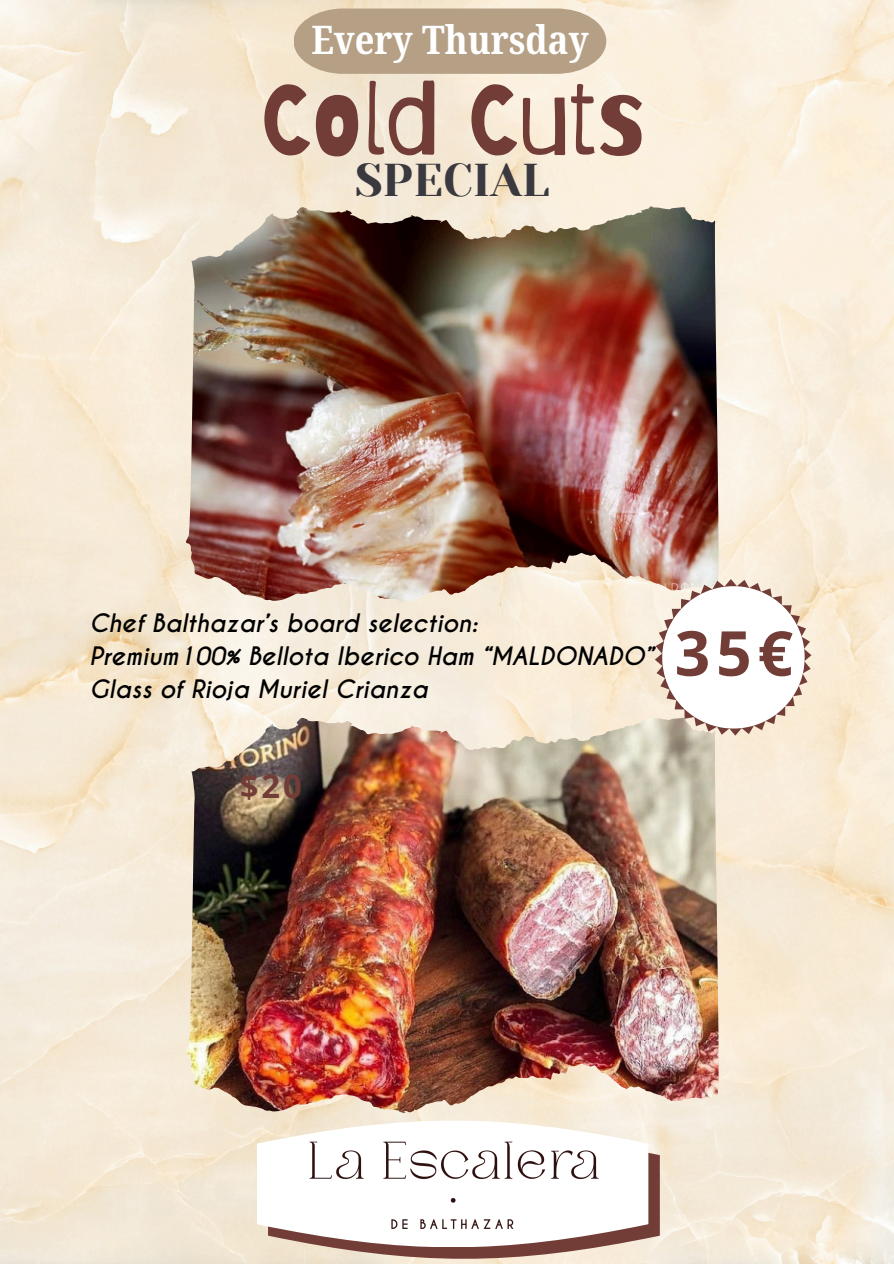
<style>
.page{position:relative;width:894px;height:1264px;background:#fff}
.page>*{position:absolute;margin:0;border:0;box-sizing:border-box;transform-origin:0 0}
.t1{font:99.3px "Barriecito";color:#723d37}
.t2{font:700 62.1px "Open Sans Hebrew";color:#723d37}
.t3{font:45.75px "Yeseva One";color:#3a393f}
.t4{font:700 39.45px "Noto Serif Ethiopic Condensed";color:#fff}
.t5{font:700 32.55px "Open Sans Hebrew";color:#723d37}
.t6{font:italic 700 23.85px "Caviar Dreams";color:#000}
</style>
<div class="page">
<img style="left:0;top:0;width:893px;height:1263px">
<img style="left:309px;top:717px;width:409px;height:350px">
<img style="left:309px;top:207px;width:409px;height:349px">
<svg style="left:268px;top:1132px;width:391px;height:126px;background:#af8e82"></svg>
<svg style="left:256px;top:1120px;width:392px;height:127px"></svg>
<svg style="left:654px;top:579px;width:157px;height:156px"></svg>
<img style="left:288px;top:1134px;width:323px;height:100px">
<svg style="left:293px;top:9px;width:313px;height:65px;background:#b9a58b"></svg>
<h5 class="t4" style="left:311px;top:12px;width:279px">Every Thursday</h5>
<p class="t1" style="left:260px;top:59px;width:386px">Cold Cuts</p>
<p class="t3" style="left:355px;top:154px;width:196px">SPECIAL</p>
<p class="t6" style="left:89px;top:609px;width:389px">Chef Balthazar’s board selection:</p>
<p class="t6" style="left:89px;top:642px;width:565px">Premium100% Bellota Iberico Ham “MALDONADO”</p>
<p class="t6" style="left:89px;top:674px;width:340px">Glass of Rioja Muriel Crianza</p>
<h2 class="t2" style="left:674px;top:609px;width:120px">35€</h2>
<p class="t5" style="left:240px;top:763px;width:64px">$20</p>
</div>
